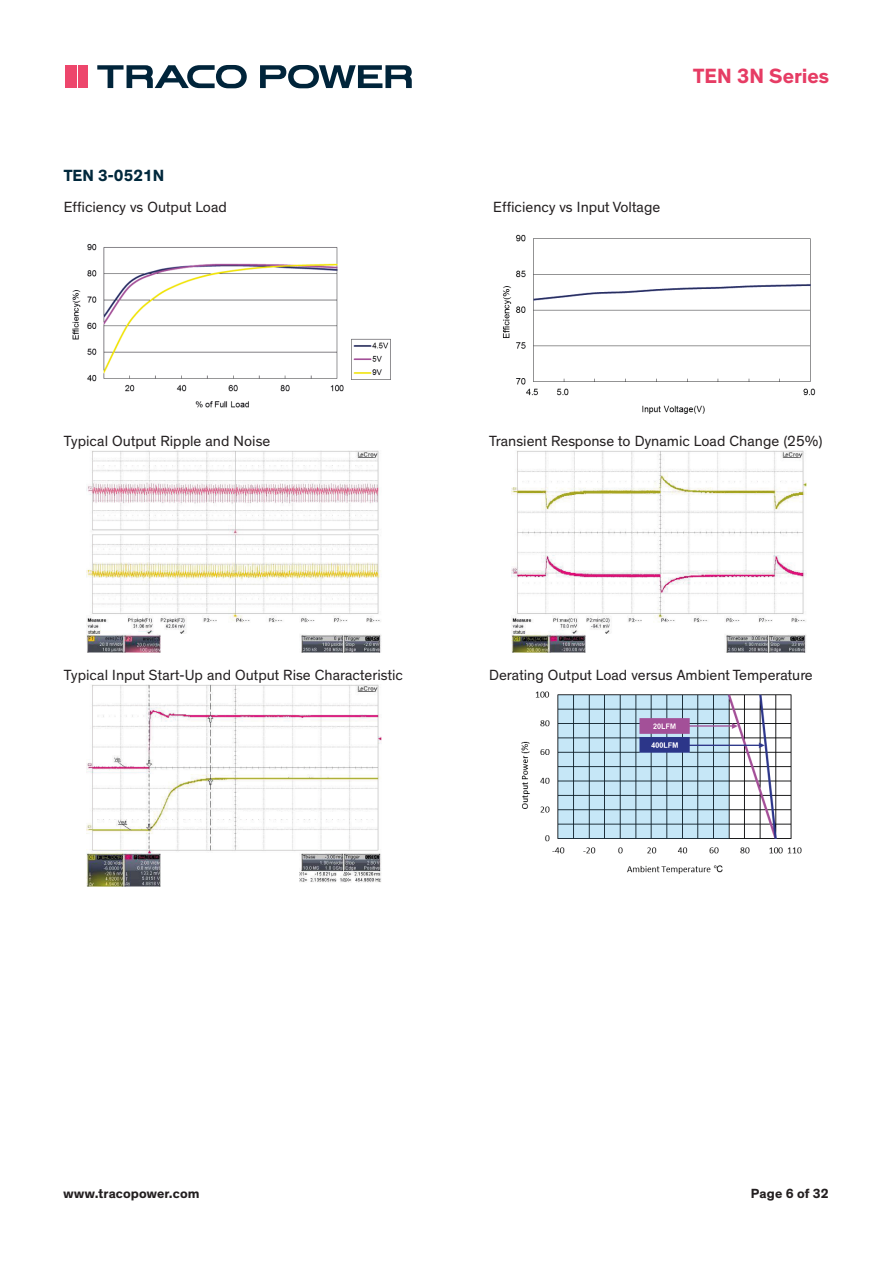
<style>
.page{position:relative;width:893px;height:1263px;background:#fff}
.page>*{position:absolute;margin:0;border:0;box-sizing:border-box;transform-origin:0 0}
.t1{font:700 21px "Theinhardt";color:#e63c64}
.t2{font:700 16.5px "Theinhardt";color:#00283c}
.t3{font:15px "Theinhardt";color:#231f20}
.t4{font:700 13.5px "Theinhardt";letter-spacing:.01em;color:#231f20}
</style>
<div class="page">
<svg style="left:97px;top:65px;width:150px;height:23px"></svg>
<svg style="left:260px;top:65px;width:152px;height:23px"></svg>
<div style="left:65px;top:65px;width:9px;height:23px;background:#ed466c"></div>
<div style="left:78px;top:65px;width:9px;height:23px;background:#ed466c"></div>
<svg style="left:76px;top:65px;width:1px;height:23px"></svg>
<img style="left:72px;top:244px;width:319px;height:164px">
<img style="left:503px;top:234px;width:313px;height:180px">
<img style="left:86px;top:451px;width:295px;height:202px">
<img style="left:521px;top:691px;width:281px;height:183px">
<img style="left:511px;top:451px;width:296px;height:202px">
<img style="left:86px;top:685px;width:295px;height:202px">
<h1 class="t1" style="left:693px;top:63px;width:138px">TEN 3N Series</h1>
<p class="t2" style="left:64px;top:166px;width:102px">TEN 3-0521N</p>
<p class="t3" style="left:64px;top:198px;width:165px">Efficiency vs Output Load</p>
<p class="t3" style="left:493px;top:198px;width:169px">Efficiency vs Input Voltage</p>
<p class="t3" style="left:64px;top:432px;width:208px">Typical Output Ripple and Noise</p>
<p class="t3" style="left:489px;top:432px;width:335px">Transient Response to Dynamic Load Change (25%)</p>
<p class="t3" style="left:64px;top:666px;width:341px">Typical Input Start-Up and Output Rise Characteristic</p>
<p class="t3" style="left:489px;top:666px;width:325px">Derating Output Load versus Ambient Temperature</p>
<p class="t4" style="left:63px;top:1185px;width:138px">www.tracopower.com</p>
<p class="t4" style="left:751px;top:1185px;width:79px">Page 6 of 32</p>
</div>
